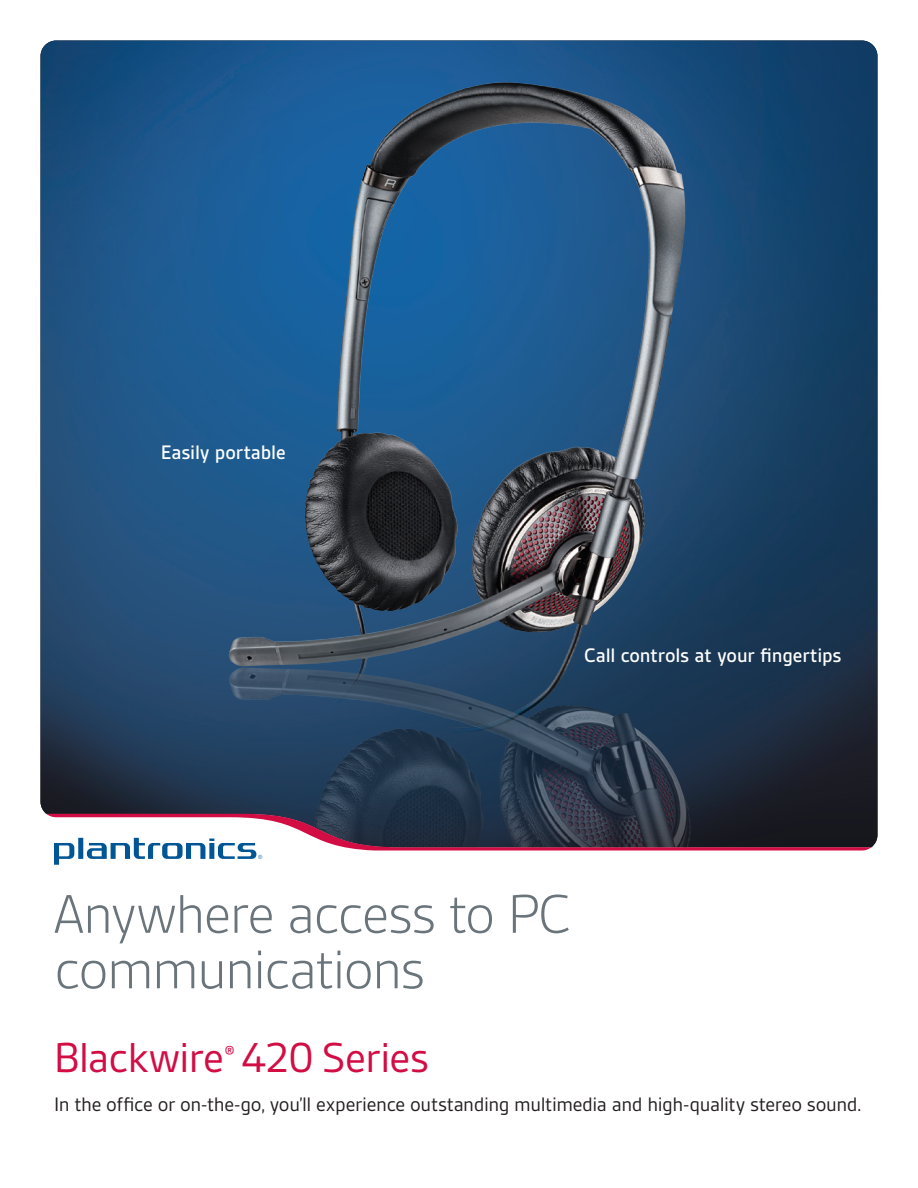
<style>
.page{position:relative;width:918px;height:1188px;background:#fff}
.page>*{position:absolute;margin:0;border:0;box-sizing:border-box;transform-origin:0 0}
.FRONT_Product_taglin{font:300 58.5px/55.5px "Gesta";letter-spacing:-.04em;color:#6a747b}
.FRONT_Product_taglin-2{font:45px "Gesta";letter-spacing:-.025em;color:#d20d44}
.FRONT_Intro{font:21px "Gesta";letter-spacing:-.02em;color:#231f20}
.FRONT_Callouts{font:500 21px "Gesta";letter-spacing:-.005em;color:#fff}
</style>
<div class="page">
<img style="left:40px;top:40px;width:838px;height:807px">
<svg style="left:46px;top:814px;width:825px;height:50px"></svg>
<img style="left:229px;top:88px;width:235px;height:579px">
<img style="left:229px;top:667px;width:462px;height:180px">
<p class="FRONT_Callouts" style="left:161px;top:441px;width:126px">Easily portable</p>
<p class="FRONT_Callouts" style="left:584px;top:644px;width:259px">Call controls at your fingertips</p>
<p class="FRONT_Product_taglin" style="left:53px;top:887px;width:520px">Anywhere access to PC communications</p>
<p class="FRONT_Product_taglin-2" style="left:54px;top:1034px;width:377px">Blackwire<sup>®</sup> 420 Series</p>
<p class="FRONT_Intro" style="left:54px;top:1094px;width:809px">In the office or on-the-go, you’ll experience outstanding multimedia and high-quality stereo sound.</p>
</div>
